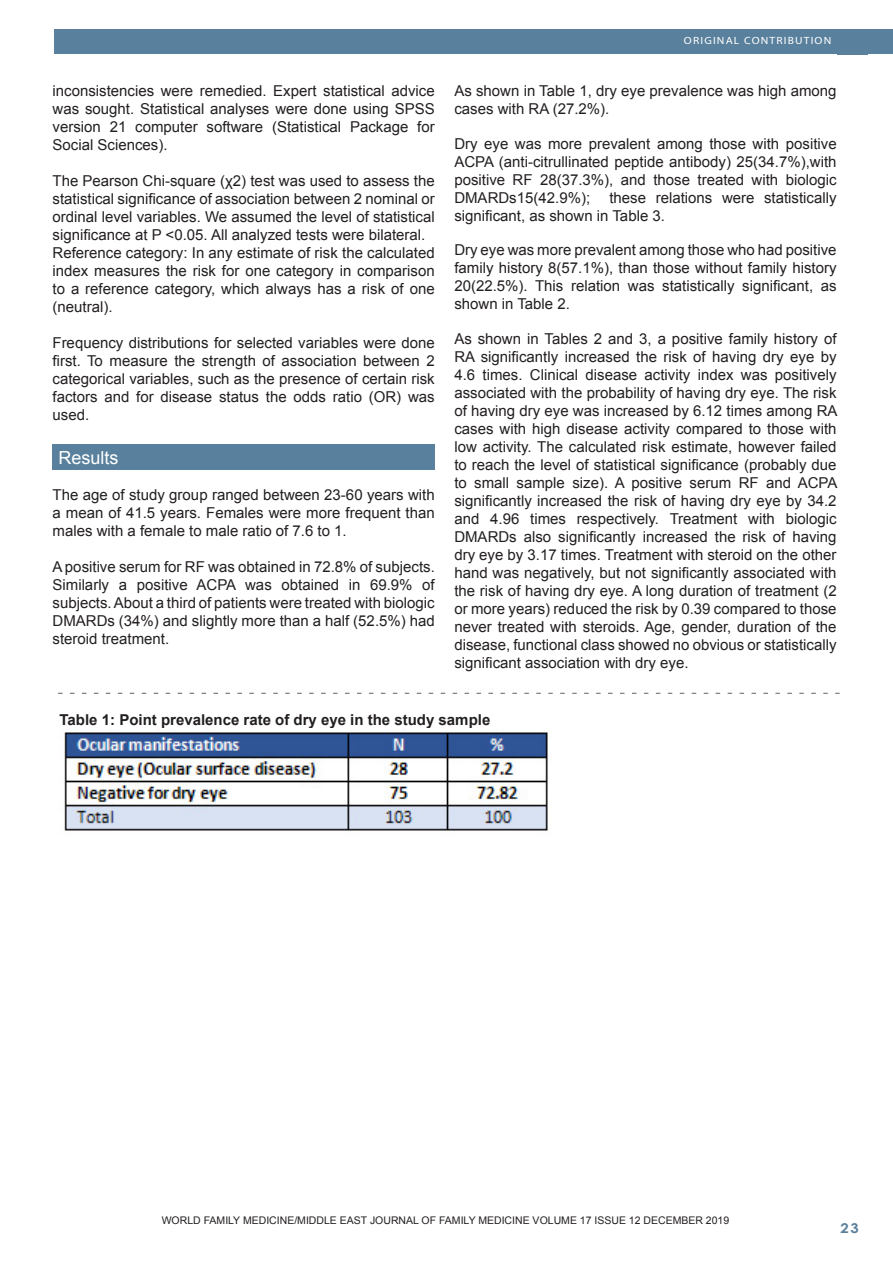
<style>
.page{position:relative;width:893px;height:1263px;background:#fff}
.page>*{position:absolute;margin:0;border:0;box-sizing:border-box;transform-origin:0 0}
.Footnote_Text{font:18px "Arial";color:#fff}
.Footnote_Text-2{font:15px/18px "Arial";color:#231f20;text-align:justify}
.Footnote_Text-3{font:700 15px "Arial";color:#231f20}
.t1{font:700 13.5px "Century Gothic";color:#59809c;scale:1.1 1}
.Footnote_Text-4{font:10.5px "Arial";color:#231f20}
.t2{font:10.5px "Myriad";letter-spacing:.1em;color:#fff;scale:1.1 1}
</style>
<div class="page">
<div style="left:54px;top:30px;width:839px;height:24px;background:#59809c"></div>
<div style="left:52px;top:444px;width:383px;height:26px;background:#59809c"></div>
<svg style="left:58px;top:693px;width:782px;height:1px"></svg>
<img style="left:64px;top:728px;width:484px;height:103px">
<p class="Footnote_Text-2" style="left:52px;top:82px;width:384px">inconsistencies were remedied. Expert statistical advice was sought. Statistical analyses were done using SPSS version 21 computer software (Statistical Package for Social Sciences).</p>
<p class="Footnote_Text-2" style="left:52px;top:172px;width:384px">The Pearson Chi-square (χ2) test was used to assess the statistical significance of association between 2 nominal or ordinal level variables. We assumed the level of statistical significance at P &lt;0.05. All analyzed tests were bilateral.</p>
<p class="Footnote_Text-2" style="left:52px;top:244px;width:384px">Reference category: In any estimate of risk the calculated index measures the risk for one category in comparison to a reference category, which always has a risk of one (neutral).</p>
<p class="Footnote_Text-2" style="left:52px;top:334px;width:384px">Frequency distributions for selected variables were done first. To measure the strength of association between 2 categorical variables, such as the presence of certain risk factors and for disease status the odds ratio (OR) was used.</p>
<p class="Footnote_Text" style="left:58px;top:445px;width:62px">Results</p>
<p class="Footnote_Text-2" style="left:52px;top:485px;width:384px">The age of study group ranged between 23-60 years with a mean of 41.5 years. Females were more frequent than males with a female to male ratio of 7.6 to 1.</p>
<p class="Footnote_Text-2" style="left:52px;top:557px;width:384px">A positive serum for RF was obtained in 72.8% of subjects.<br>Similarly a positive ACPA was obtained in 69.9% of subjects. About a third of patients were treated with biologic DMARDs (34%) and slightly more than a half (52.5%) had steroid treatment.</p>
<p class="t2" style="left:684px;top:35px;width:135px">ORIGINAL CONTRIBUTION</p>
<p class="Footnote_Text-2" style="left:454px;top:82px;width:384px">As shown in Table 1, dry eye prevalence was high among cases with RA (27.2%).</p>
<p class="Footnote_Text-2" style="left:454px;top:135px;width:384px">Dry eye was more prevalent among those with positive ACPA (anti-citrullinated peptide antibody) 25(34.7%),with positive RF 28(37.3%), and those treated with biologic DMARDs15(42.9%);</p>
<p class="Footnote_Text-2" style="left:454px;top:189px;width:384px;text-indent:155px">these relations were statistically significant, as shown in Table 3.</p>
<p class="Footnote_Text-2" style="left:454px;top:241px;width:384px">Dry eye was more prevalent among those who had positive family history 8(57.1%), than those without family history 20(22.5%). This relation was statistically significant, as shown in Table 2.</p>
<p class="Footnote_Text-2" style="left:454px;top:330px;width:385px">As shown in Tables 2 and 3, a positive family history of RA significantly increased the risk of having dry eye by 4.6 times. Clinical disease activity index was positively associated with the probability of having dry eye. The risk of having dry eye was increased by 6.12 times among RA cases with high disease activity compared to those with low activity. The calculated risk estimate, however failed to reach the level of statistical significance (probably due to small sample size). A positive serum RF and ACPA significantly increased the risk of having dry eye by 34.2 and 4.96 times respectively. Treatment with biologic DMARDs also significantly increased the risk of having dry eye by 3.17 times. Treatment with steroid on the other hand was negatively, but not significantly associated with the risk of having dry eye. A long duration of treatment (2 or more years) reduced the risk by 0.39 compared to those never treated with steroids. Age, gender, duration of the disease, functional class showed no obvious or statistically significant association with dry eye.</p>
<p class="Footnote_Text-3" style="left:60px;top:710px;width:432px">Table 1: Point prevalence rate of dry eye in the study sample</p>
<p class="Footnote_Text-4" style="left:162px;top:1214px;width:569px">WORLD FAMILY MEDICINE/MIDDLE EAST JOURNAL OF FAMILY MEDICINE VOLUME 17 ISSUE 12 DECEMBER 2019</p>
<p class="t1" style="left:840px;top:1218px;width:18px">23</p>
</div>
